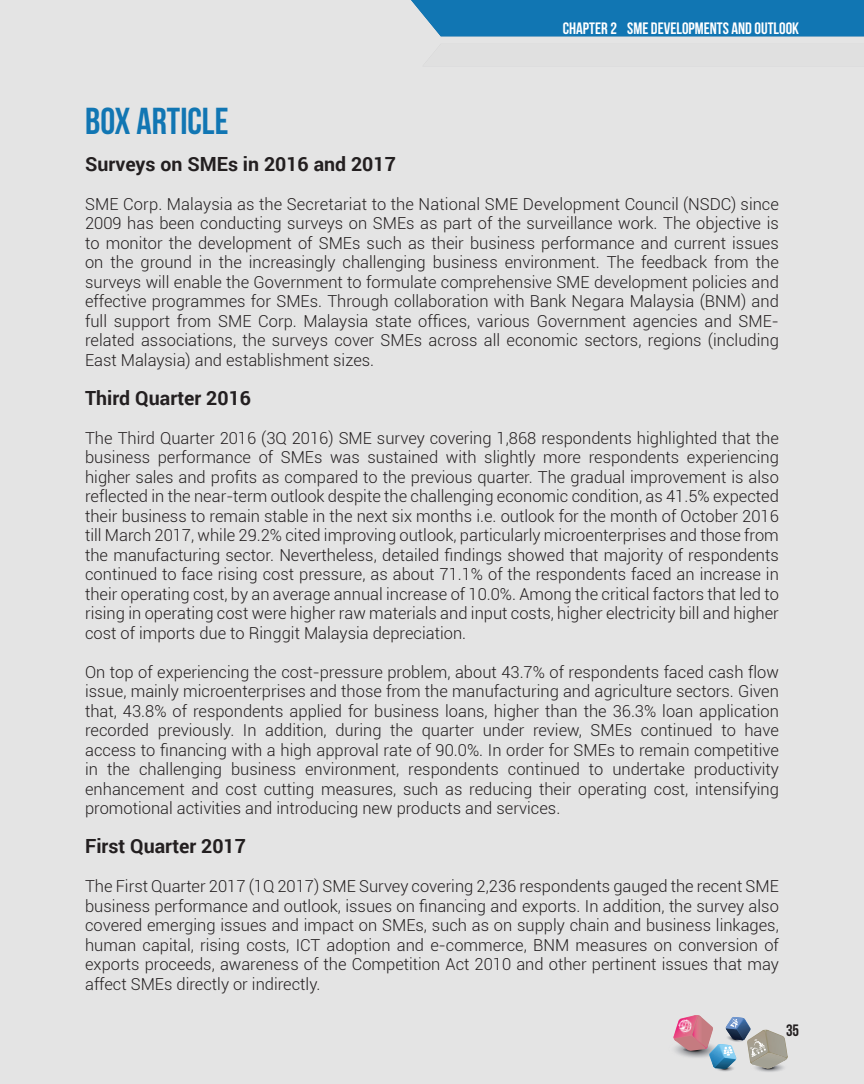
<style>
.page{position:relative;width:864px;height:1084px;background:#fff}
.page>*{position:absolute;margin:0;border:0;box-sizing:border-box;transform-origin:0 0}
.t1{font:700 37.5px "Bebas Neue";color:#1176b3}
.t2{font:700 19.5px "Roboto";color:#231f20}
.t3{font:300 16.5px/19.5px "Roboto";color:#231f20;text-align:justify}
.t4{font:700 16.5px "Bebas Neue";color:#fff}
.t5{font:700 16.5px "Bebas Neue";color:#231f20}
</style>
<div class="page">
<div style="left:0;top:0;width:863px;height:1084px;background:#e4e4e4"></div>
<div style="left:411px;top:0;width:452px;height:36px;background:#1176b3"></div>
<img style="left:673px;top:1015px;width:115px;height:57px">
<p class="t1" style="left:85px;top:101px;width:145px">BOX ARTICLE</p>
<p class="t4" style="left:562px;top:19px;width:238px">CHAPTER 2 SME DEVELOPMENTS AND OUTLOOK</p>
<p class="t4" style="left:604px;top:19px;width:195px">CHAPTER 1 THE MALAYSIAN ECONOMY</p>
<p class="t2" style="left:85px;top:150px;width:312px">Surveys on SMEs in 2016 and 2017</p>
<p class="t3" style="left:85px;top:194px;width:695px">SME Corp. Malaysia as the Secretariat to the National SME Development Council (NSDC) since 2009 has been conducting surveys on SMEs as part of the surveillance work. The objective is to monitor the development of SMEs such as their business performance and current issues on the ground in the increasingly challenging business environment. The feedback from the surveys will enable the Government to formulate comprehensive SME development policies and effective programmes for SMEs. Through collaboration with Bank Negara Malaysia (BNM) and full support from SME Corp. Malaysia state offices, various Government agencies and SME&shy;related associations, the surveys cover SMEs across all economic sectors, regions (including East Malaysia) and establishment sizes.</p>
<p class="t2" style="left:85px;top:384px;width:167px">Third Quarter 2016</p>
<p class="t3" style="left:85px;top:428px;width:695px">The Third Quarter 2016 (3Q 2016) SME survey covering 1,868 respondents highlighted that the business performance of SMEs was sustained with slightly more respondents experiencing higher sales and profits as compared to the previous quarter. The gradual improvement is also reflected in the near-term outlook despite the challenging economic condition, as 41.5% expected their business to remain stable in the next six months i.e. outlook for the month of October 2016 till March 2017, while 29.2% cited improving outlook, particularly microenterprises and those from the manufacturing sector. Nevertheless, detailed findings showed that majority of respondents continued to face rising cost pressure, as about 71.1% of the respondents faced an increase in their operating cost, by an average annual increase of 10.0%. Among the critical factors that led to rising in operating cost were higher raw materials and input costs, higher electricity bill and higher cost of imports due to Ringgit Malaysia depreciation.</p>
<p class="t3" style="left:85px;top:662px;width:695px">On top of experiencing the cost-pressure problem, about 43.7% of respondents faced cash flow issue, mainly microenterprises and those from the manufacturing and agriculture sectors. Given that, 43.8% of respondents applied for business loans, higher than the 36.3% loan application recorded previously. In addition, during the quarter under review, SMEs continued to have access to financing with a high approval rate of 90.0%. In order for SMEs to remain competitive in the challenging business environment, respondents continued to undertake productivity enhancement and cost cutting measures, such as reducing their operating cost, intensifying promotional activities and introducing new products and services.</p>
<p class="t2" style="left:85px;top:833px;width:162px">First Quarter 2017</p>
<p class="t3" style="left:85px;top:876px;width:695px">The First Quarter 2017 (1Q 2017) SME Survey covering 2,236 respondents gauged the recent SME business performance and outlook, issues on financing and exports. In addition, the survey also covered emerging issues and impact on SMEs, such as on supply chain and business linkages, human capital, rising costs, ICT adoption and e-commerce, BNM measures on conversion of exports proceeds, awareness of the Competition Act 2010 and other pertinent issues that may affect SMEs directly or indirectly.</p>
<p class="t5" style="left:785px;top:1021px;width:15px">35</p>
</div>
